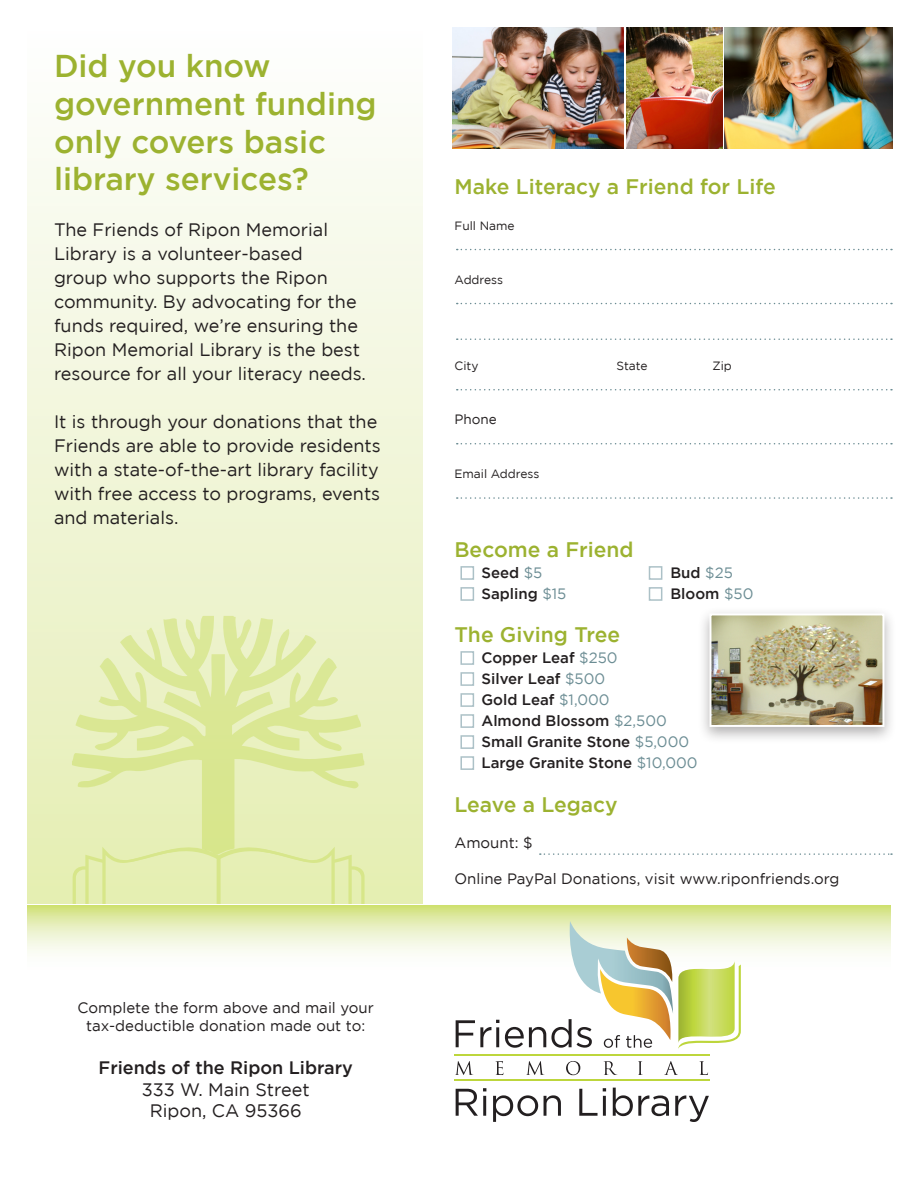
<style>
.page{position:relative;width:918px;height:1188px;background:#fff}
.page>*{position:absolute;margin:0;border:0;box-sizing:border-box;transform-origin:0 0}
.t1{font:500 31.5px/37.8px "Gotham";color:#9cb230}
.t2{font:500 21px "Gotham";color:#9cb230}
.t3{font:18px/24px "Gotham";color:#231f20}
.t4{font:500 18px "Gotham";color:#231f20}
.t5{font:500 15px "Gotham";color:#231f20}
.t6{font:15px/18px "Gotham";color:#231f20;text-align:center}
.t7{font:13.5px "Gotham";color:#231f20}
.t8{font:12px "Gotham";color:#231f20}
.s1{font-weight:400;color:#6c8d94}
</style>
<div class="page">
<div style="left:27px;top:27px;width:396px;height:876px;background:linear-gradient(to bottom,#fdfefe,#e5eeb3)"></div>
<svg style="left:27px;top:905px;width:864px;height:48px;background:#e6eeba"></svg>
<svg style="left:72px;top:616px;width:293px;height:225px;background:#e3edb0"></svg>
<svg style="left:72px;top:841px;width:293px;height:62px;background:#e3edae"></svg>
<div style="left:460px;top:566px;width:14px;height:14px;border:2px solid #acc1c7"></div>
<div style="left:649px;top:566px;width:13px;height:14px;border:2px solid #acc1c7"></div>
<div style="left:460px;top:651px;width:14px;height:14px;border:2px solid #acc1c7"></div>
<div style="left:460px;top:693px;width:14px;height:14px;border:2px solid #acc1c7"></div>
<div style="left:460px;top:735px;width:14px;height:14px;border:2px solid #acc1c7"></div>
<div style="left:460px;top:587px;width:14px;height:14px;border:2px solid #acc1c7"></div>
<div style="left:649px;top:587px;width:13px;height:14px;border:2px solid #acc1c7"></div>
<div style="left:460px;top:672px;width:14px;height:14px;border:2px solid #acc1c7"></div>
<div style="left:460px;top:714px;width:14px;height:14px;border:2px solid #acc1c7"></div>
<div style="left:460px;top:756px;width:14px;height:14px;border:2px solid #acc1c7"></div>
<svg style="left:457px;top:249px;width:435px;height:1px"></svg>
<svg style="left:457px;top:303px;width:435px;height:1px"></svg>
<svg style="left:457px;top:338px;width:435px;height:2px"></svg>
<svg style="left:457px;top:389px;width:435px;height:1px"></svg>
<svg style="left:457px;top:443px;width:435px;height:1px"></svg>
<svg style="left:457px;top:497px;width:435px;height:2px"></svg>
<svg style="left:540px;top:853px;width:352px;height:2px"></svg>
<div style="left:697px;top:606px;width:199px;height:138px;background:#231f20;opacity:.35"></div>
<img style="left:713px;top:616px;width:168px;height:108px">
<div style="left:710px;top:613px;width:174px;height:114px;border:2px solid #fff"></div>
<img style="left:725px;top:27px;width:168px;height:122px">
<img style="left:452px;top:27px;width:172px;height:122px">
<img style="left:626px;top:27px;width:96px;height:121px">
<svg style="left:456px;top:1020px;width:43px;height:27px"></svg>
<svg style="left:456px;top:1088px;width:30px;height:28px"></svg>
<svg style="left:493px;top:1095px;width:45px;height:27px"></svg>
<svg style="left:544px;top:1095px;width:17px;height:21px"></svg>
<svg style="left:579px;top:1088px;width:27px;height:28px"></svg>
<svg style="left:613px;top:1088px;width:56px;height:28px"></svg>
<svg style="left:675px;top:1095px;width:34px;height:27px"></svg>
<svg style="left:455px;top:1061px;width:18px;height:14px"></svg>
<svg style="left:495px;top:1061px;width:8px;height:14px"></svg>
<svg style="left:526px;top:1061px;width:18px;height:14px"></svg>
<svg style="left:566px;top:1061px;width:14px;height:14px"></svg>
<svg style="left:604px;top:1061px;width:13px;height:14px"></svg>
<svg style="left:638px;top:1061px;width:5px;height:14px"></svg>
<svg style="left:664px;top:1061px;width:14px;height:14px"></svg>
<svg style="left:699px;top:1061px;width:9px;height:14px"></svg>
<svg style="left:505px;top:921px;width:236px;height:128px"></svg>
<hr style="left:454px;top:1055px;width:256px;height:1px;background:#bdd63c">
<hr style="left:454px;top:1079px;width:256px;height:2px;background:#bdd63c">
<p class="t1" style="left:54px;top:46px;width:324px">Did you know government funding only covers basic library services?</p>
<p class="t3" style="left:54px;top:217px;width:314px">The Friends of Ripon Memorial<br>Library is a volunteer-based<br>group who supports the Ripon community. By advocating for the funds required, we’re ensuring the<br>Ripon Memorial Library is the best resource for all your literacy needs.</p>
<p class="t3" style="left:54px;top:409px;width:328px">It is through your donations that the Friends are able to provide residents with a state-of-the-art library facility with free access to programs, events and materials.</p>
<p class="t6" style="left:78px;top:998px;width:298px">Complete the form above and mail your tax-deductible donation made out to:</p>
<p class="t4" style="left:99px;top:1058px;width:256px">Friends of the Ripon Library</p>
<p class="t3" style="left:142px;top:1077px;width:169px">333 W. Main Street</p>
<p class="t3" style="left:150px;top:1099px;width:153px">Ripon, CA 95366</p>
<p class="t2" style="left:454px;top:174px;width:323px">Make Literacy a Friend for Life</p>
<p class="t8" style="left:454px;top:219px;width:62px">Full Name</p>
<p class="t8" style="left:454px;top:273px;width:50px">Address</p>
<p class="t8" style="left:454px;top:359px;width:25px">City</p>
<p class="t8" style="left:616px;top:359px;width:33px">State</p>
<p class="t8" style="left:712px;top:359px;width:21px">Zip</p>
<p class="t7" style="left:454px;top:412px;width:44px">Phone</p>
<p class="t8" style="left:454px;top:467px;width:86px">Email Address</p>
<p class="t2" style="left:454px;top:538px;width:181px">Become a Friend</p>
<p class="t5" style="left:482px;top:564px;width:62px">Seed <span class="s1">$5</span></p>
<p class="t5" style="left:670px;top:564px;width:64px">Bud <span class="s1">$25</span></p>
<p class="t5" style="left:482px;top:585px;width:86px">Sapling <span class="s1">$15</span></p>
<p class="t5" style="left:670px;top:585px;width:85px">Bloom <span class="s1">$50</span></p>
<p class="t2" style="left:454px;top:623px;width:167px">The Giving Tree</p>
<p class="t5" style="left:482px;top:649px;width:138px">Copper Leaf <span class="s1">$250</span></p>
<p class="t5" style="left:482px;top:670px;width:125px">Silver Leaf <span class="s1">$500</span></p>
<p class="t5" style="left:482px;top:691px;width:130px">Gold Leaf <span class="s1">$1,000</span></p>
<p class="t5" style="left:482px;top:712px;width:187px">Almond Blossom <span class="s1">$2,500</span></p>
<p class="t5" style="left:482px;top:733px;width:209px">Small Granite Stone <span class="s1">$5,000</span></p>
<p class="t5" style="left:482px;top:754px;width:218px">Large Granite Stone <span class="s1">$10,000</span></p>
<p class="t2" style="left:454px;top:792px;width:165px">Leave a Legacy</p>
<p class="t6" style="left:454px;top:833px;width:80px">Amount: $</p>
<p class="t6" style="left:454px;top:869px;width:387px">Online PayPal Donations, visit www.riponfriends.org</p>
</div>
